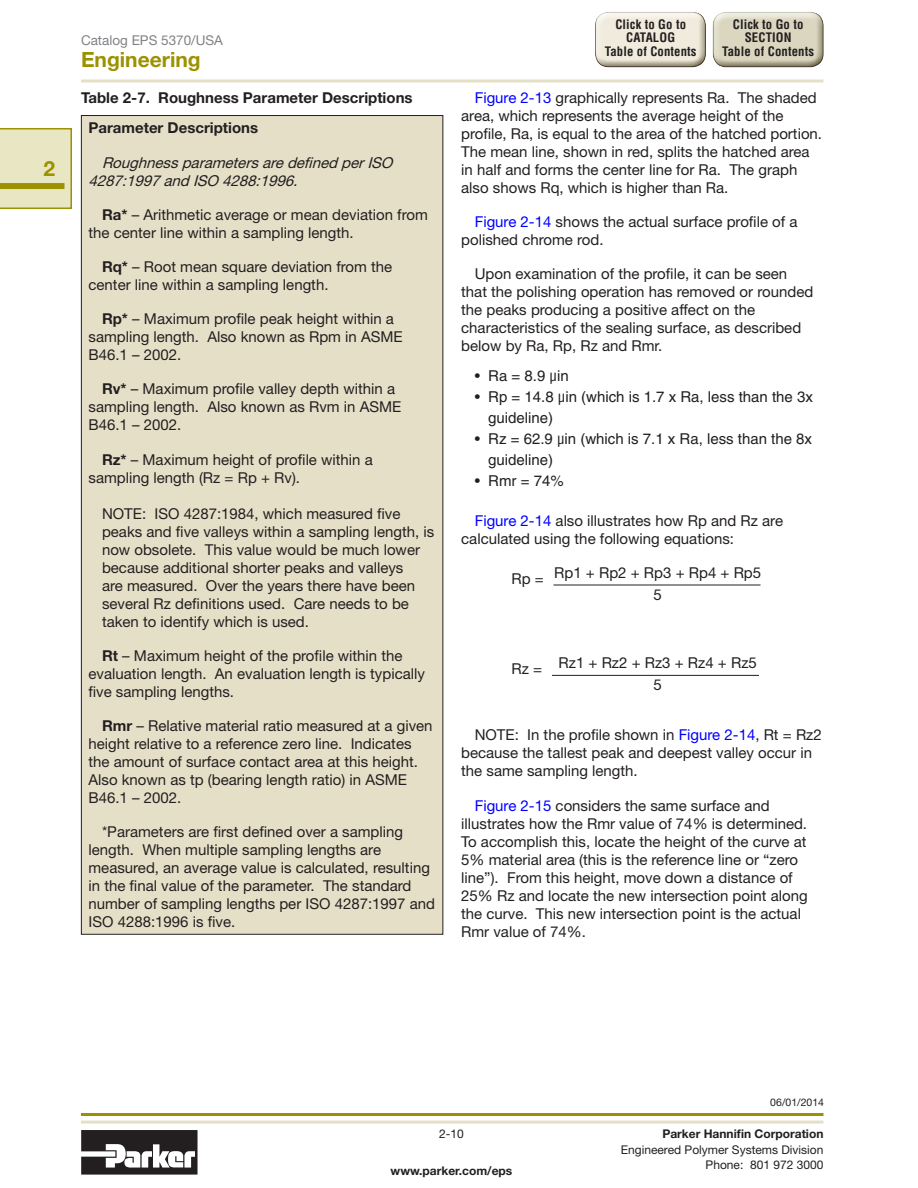
<style>
.page{position:relative;width:918px;height:1188px;background:#fff}
.page>*{position:absolute;margin:0;border:0;box-sizing:border-box;transform-origin:0 0}
.t1{font:700 21px "Helvetica Neue LT Std";color:#9c9200}
.t2{font:15px/18px "Helvetica Neue LT Std";color:#231f20}
.t3{font:15px/21px "Helvetica";color:#231f20}
.t4{font:700 15px "Helvetica Neue LT Std";color:#231f20}
.t5{font:italic 15px/18px "Helvetica Neue LT Std";color:#231f20}
.t6{font:13.5px "Helvetica Neue LT Std";color:#808285}
.t7{font:700 condensed 12.75px/13.5px "Helvetica";letter-spacing:.01em;color:#231f20;text-align:center}
.t8{font:12px/15.3px "Helvetica Neue LT Std";color:#231f20;text-align:right}
.t9{font:700 12px "Helvetica Neue LT Std";color:#231f20}
.t10{font:10.5px "Helvetica Neue LT Std";color:#231f20}
.s1{font-weight:700}
.s2{color:#00f}
.s3{font-stretch:condensed}
</style>
<div class="page">
<svg style="left:0;top:128px;width:72px;height:81px;background:#e4e0b7"></svg>
<div style="left:0;top:183px;width:64px;height:6px;background:#9c9200"></div>
<hr style="left:81px;top:1121px;width:743px;height:3px;background:#e6dfc8">
<hr style="left:81px;top:1113px;width:743px;height:3px;background:#9c9200">
<svg style="left:81px;top:1130px;width:117px;height:45px"></svg>
<div style="left:591px;top:13px;width:122px;height:57px;background:#60553e;opacity:.75"></div>
<div style="left:705px;top:4px;width:122px;height:61px;background:#fff"></div>
<div style="left:709px;top:13px;width:123px;height:57px;background:#60553e;opacity:.75"></div>
<hr style="left:81px;top:79px;width:743px;height:3px;background:#e6dfc8">
<div style="left:81px;top:116px;width:362px;height:818px;background:#e6dfc8"></div>
<hr style="left:554px;top:585px;width:206px;height:1px;background:#231f20">
<hr style="left:552px;top:675px;width:207px;height:1px;background:#231f20">
<h1 class="t1" style="left:44px;top:156px;width:13px">2</h1>
<p class="t6" style="left:81px;top:32px;width:144px">Catalog EPS 5370/USA</p>
<h1 class="t1" style="left:81px;top:47px;width:121px">Engineering</h1>
<p class="t4" style="left:81px;top:88px;width:333px">Table 2-7. Roughness Parameter Descriptions</p>
<p class="t4" style="left:88px;top:119px;width:171px">Parameter Descriptions</p>
<p class="t5" style="left:88px;top:153px;width:310px;text-indent:14px">Roughnessparametersaredefined perISO<br>4287:1997and ISO 4288:1996.</p>
<p class="t2" style="left:88px;top:205px;width:341px;text-indent:14px"><span class="s1">Ra*</span> – Arithmetic average or mean deviation from the center line within a sampling length.</p>
<p class="t2" style="left:88px;top:257px;width:305px;text-indent:14px"><span class="s1">Rq*</span> – Root mean square deviation from the center line within a sampling length.</p>
<p class="t2" style="left:88px;top:310px;width:316px;text-indent:14px"><span class="s1">Rp*</span> – Maximum profile peak height within a sampling length. Also known as Rpm in ASME<br>B46.1 – 2002.</p>
<p class="t2" style="left:88px;top:380px;width:314px;text-indent:14px"><span class="s1">Rv*</span> – Maximum profile valley depth within a sampling length. Also known as Rvm in ASME<br>B46.1 – 2002.</p>
<p class="t2" style="left:88px;top:450px;width:286px;text-indent:14px"><span class="s1">Rz*</span> – Maximum height of profile within a sampling length (Rz = Rp + Rv).</p>
<p class="t2" style="left:102px;top:504px;width:334px">NOTE: ISO 4287:1984, which measured five peaks and five valleys within a sampling length, is now obsolete. This value would be much lower because additional shorter peaks and valleys<br>are measured. Over the years there have been several Rz definitions used. Care needs to be taken to identify which is used.</p>
<p class="t2" style="left:88px;top:646px;width:338px;text-indent:14px"><span class="s1">Rt</span> – Maximum height of the profile within the evaluation length. An evaluation length is typically five sampling lengths.</p>
<p class="t2" style="left:88px;top:716px;width:346px;text-indent:14px"><span class="s1">Rmr</span> – Relative material ratio measured at a given height relative to a reference zero line. Indicates the amount of surface contact area at this height.<br>Also known as tp (bearing length ratio) in ASME B46.1 – 2002.</p>
<p class="t2" style="left:88px;top:823px;width:348px;text-indent:14px">*Parameters are first defined over a sampling length. When multiple sampling lengths are measured, an average value is calculated, resulting in the final value of the parameter. The standard number of sampling lengths per ISO 4287:1997 and ISO 4288:1996 is five.</p>
<p class="t7" style="left:605px;top:17px;width:93px">Click to Go to<br>CATALOG<br>Table of Contents</p>
<p class="t7" style="left:722px;top:17px;width:93px">Click to Go to<br>SECTION<br>Table of Contents</p>
<p class="t2" style="left:461px;top:88px;width:362px;text-indent:14px"><span class="s2">Figure 2-13</span> graphically represents Ra. The shaded area, which represents the average height of the profile, Ra, is equal to the area of the hatched portion.<br>The mean line, shown in red, splits the hatched area in half and forms the center line for Ra. The graph also shows Rq, which is higher than Ra.</p>
<p class="t2" style="left:461px;top:212px;width:338px;text-indent:14px"><span class="s2">Figure 2-14</span> shows the actual surface profile of a polished chrome rod.</p>
<p class="t2" style="left:461px;top:264px;width:354px;text-indent:14px">Upon examination of the profile, it can be seen that the polishing operation has removed or rounded the peaks producing a positive affect on the characteristics of the sealing surface, as described below by Ra, Rp, Rz and Rmr.</p>
<p class="t3" style="left:475px;top:365px;width:95px">• Ra = 8.9 <span class="s3">µ</span>in</p>
<p class="t3" style="left:488px;top:386px;width:326px;text-indent:-14px">• Rp = 14.8 <span class="s3">µ</span>in (which is 1.7 x Ra, less than the 3x guideline)</p>
<p class="t3" style="left:488px;top:428px;width:325px;text-indent:-14px">• Rz = 62.9 <span class="s3">µ</span>in (which is 7.1 x Ra, less than the 8x guideline)</p>
<p class="t3" style="left:475px;top:470px;width:90px">• Rmr = 74%</p>
<p class="t2" style="left:461px;top:512px;width:323px;text-indent:14px"><span class="s2">Figure 2-14</span> also illustrates how Rp and Rz are calculated using the following equations:</p>
<p class="t2" style="left:512px;top:569px;width:34px">Rp =</p>
<p class="t2" style="left:554px;top:561px;width:208px;line-height:22.5px;text-align:center">Rp1 + Rp2 + Rp3 + Rp4 + Rp5<br>5</p>
<p class="t2" style="left:512px;top:659px;width:32px">Rz =</p>
<p class="t2" style="left:559px;top:651px;width:200px;line-height:22.5px;text-align:center">Rz1 + Rz2 + Rz3 + Rz4 + Rz5<br>5</p>
<p class="t2" style="left:461px;top:726px;width:362px;text-indent:14px">NOTE: In the profile shown in <span class="s2">Figure 2-14</span>, Rt = Rz2 because the tallest peak and deepest valley occur in the same sampling length.</p>
<p class="t2" style="left:461px;top:796px;width:348px;text-indent:14px"><span class="s2">Figure 2-15</span> considers the same surface and illustrates how the Rmr value of 74% is determined.<br>To accomplish this, locate the height of the curve at 5% material area (this is the reference line or “zero line”). From this height, move down a distance of 25% Rz and locate the new intersection point along the curve. This new intersection point is the actual Rmr value of 74%.</p>
<p class="t8" style="left:439px;top:1126px;width:26px">2-10</p>
<p class="t9" style="left:391px;top:1164px;width:123px">www.parker.com/eps</p>
<p class="t10" style="left:770px;top:1096px;width:55px">06/01/2014</p>
<p class="t9" style="left:662px;top:1127px;width:163px">Parker Hannifin Corporation</p>
<p class="t8" style="left:621px;top:1142px;width:204px">Engineered Polymer Systems Division<br>Phone: 801 972 3000</p>
</div>
